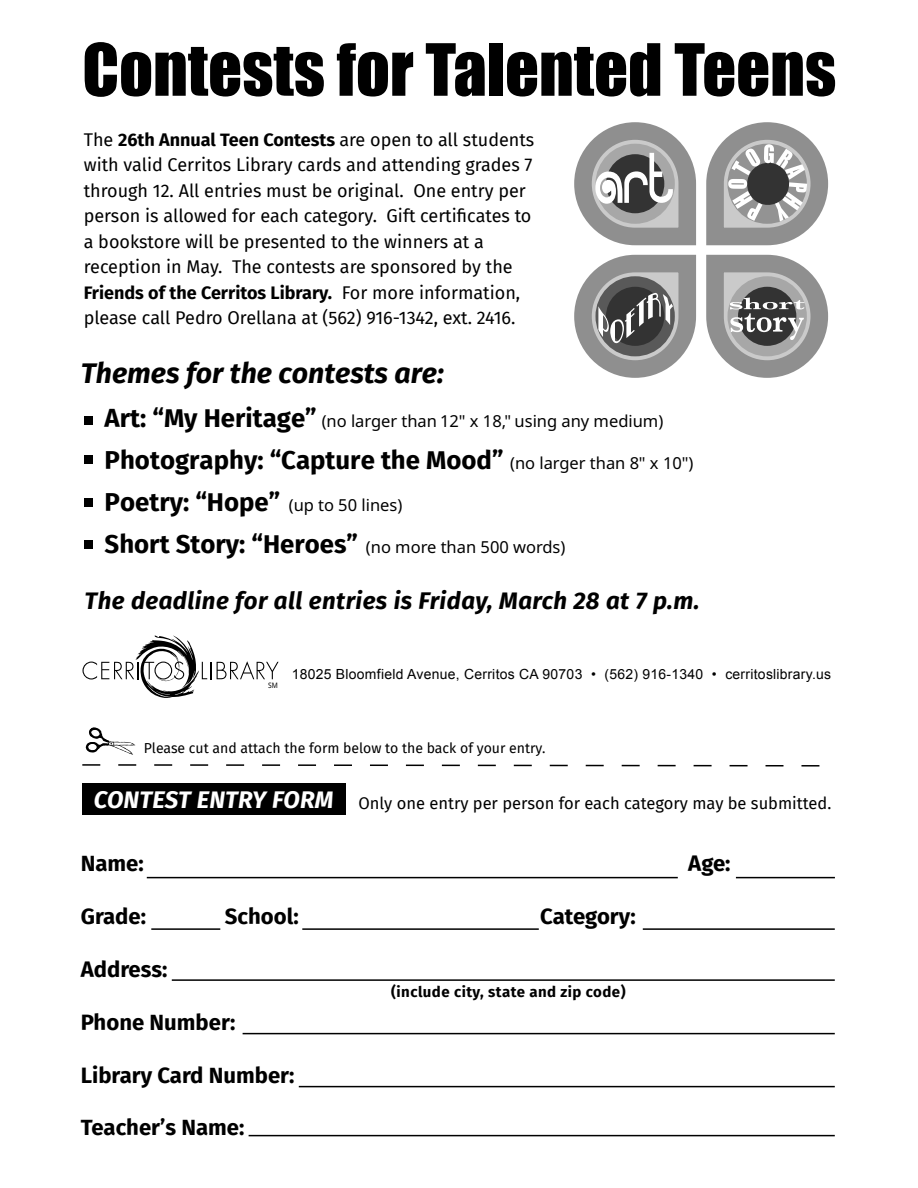
<style>
.page{position:relative;width:918px;height:1188px;background:#fff}
.page>*{position:absolute;margin:0;border:0;box-sizing:border-box;transform-origin:0 0}
.t1{font:66.45px "Impact";color:#000}
.t2{font:italic 700 28.5px "Fira Sans";color:#000}
.t3{font:700 25.8px/42px "Fira Sans";color:#000}
.t4{font:italic 700 24px "Fira Sans";letter-spacing:.02em;color:#000}
.t5{font:italic 700 24px "Fira Sans";letter-spacing:.01em;color:#fff}
.t6{font:700 22.05px "Fira Sans";color:#000}
.t7{font:18px/25.5px "Fira Sans";color:#000}
.t8{font:16.5px "Noto Sans";color:#000}
.t9{font:16.5px "Fira Sans";color:#000}
.t10{font:700 15px "Fira Sans";letter-spacing:.03em;color:#000}
.t11{font:14.1px "Fira Sans";color:#000}
.t12{font:13.95px "Arial";letter-spacing:.02em;color:#000}
.t13{font:7.5px "Noto Sans";color:#000;scale:.9 1}
.s1{font-weight:700}
.s2{font-family:"Fira Sans";font-weight:700;font-size:25.8px}
.s3{font-family:"Noto Sans";font-weight:400;font-size:16.5px}
</style>
<div class="page">
<svg style="left:82px;top:635px;width:197px;height:63px"></svg>
<div style="left:82px;top:784px;width:264px;height:31px;background:#000"></div>
<svg style="left:574px;top:122px;width:255px;height:256px"></svg>
<svg style="left:86px;top:727px;width:49px;height:28px"></svg>
<svg style="left:82px;top:764px;width:738px;height:3px"></svg>
<hr style="left:736px;top:877px;width:99px;height:1px;background:#000">
<hr style="left:147px;top:877px;width:531px;height:1px;background:#000">
<hr style="left:172px;top:979px;width:663px;height:2px;background:#000">
<hr style="left:243px;top:1033px;width:592px;height:1px;background:#000">
<hr style="left:249px;top:1135px;width:586px;height:1px;background:#000">
<hr style="left:299px;top:1086px;width:536px;height:1px;background:#000">
<hr style="left:643px;top:928px;width:192px;height:2px;background:#000">
<hr style="left:151px;top:928px;width:69px;height:2px;background:#000">
<hr style="left:302px;top:928px;width:237px;height:2px;background:#000">
<div style="left:84px;top:416px;width:9px;height:9px;background:#000"></div>
<div style="left:84px;top:455px;width:9px;height:9px;background:#000"></div>
<div style="left:84px;top:498px;width:9px;height:9px;background:#000"></div>
<div style="left:84px;top:540px;width:9px;height:9px;background:#000"></div>
<h1 class="t1" style="left:82px;top:18px;width:756px">Contests for Talented Teens</h1>
<p class="t7" style="left:84px;top:126px;width:452px">The <span class="s1">26th Annual Teen Contests</span> are open to all students with valid Cerritos Library cards and attending grades 7 through 12. All entries must be original. One entry per person is allowed for each category. Gift certificates to a bookstore will be presented to the winners at a reception in May. The contests are sponsored by the <span class="s1">Friends of the Cerritos Library.</span> For more information, please call Pedro Orellana at (562) 916-1342, ext. 2416.</p>
<h2 class="t2" style="left:81px;top:349px;width:365px">Themes for the contests are:</h2>
<p class="t8" style="left:105px;top:411px;width:560px"><span class="s2">Art: “My Heritage”</span> (no larger than 12" x 18," using any medium)</p>
<h3 class="t3" style="left:105px;top:437px;width:590px">Photography: “Capture the Mood” <span class="s3">(no larger than 8" x 10")<br></span>Poetry: “Hope” <span class="s3">(up to 50 lines)</span></h3>
<p class="t8" style="left:105px;top:537px;width:462px"><span class="s2">Short Story: “Heroes”</span> (no more than 500 words)</p>
<h3 class="t4" style="left:85px;top:580px;width:617px">The deadline for all entries is Friday, March 28 at 7 p.m.</h3>
<p class="t13" style="left:268px;top:681px;width:12px">SM</p>
<p class="t12" style="left:292px;top:665px;width:541px">18025 Bloomfield Avenue, Cerritos CA 90703 • (562) 916-1340 • cerritoslibrary.us</p>
<p class="t11" style="left:144px;top:737px;width:403px">Please cut and attach the form below to the back of your entry.</p>
<h3 class="t5" style="left:94px;top:779px;width:241px">CONTEST ENTRY FORM</h3>
<p class="t6" style="left:81px;top:845px;width:65px">Name:</p>
<p class="t9" style="left:358px;top:790px;width:474px">Only one entry per person for each category may be submitted.</p>
<p class="t6" style="left:688px;top:845px;width:44px">Age:</p>
<p class="t6" style="left:81px;top:898px;width:67px">Grade:</p>
<p class="t6" style="left:225px;top:898px;width:75px">School:</p>
<p class="t6" style="left:540px;top:898px;width:97px">Category:</p>
<p class="t6" style="left:81px;top:951px;width:88px">Address:</p>
<p class="t10" style="left:391px;top:980px;width:236px">(include city, state and zip code)</p>
<p class="t6" style="left:81px;top:1004px;width:156px">Phone Number:</p>
<p class="t6" style="left:81px;top:1057px;width:215px">Library Card Number:</p>
<p class="t6" style="left:81px;top:1109px;width:165px">Teacher’s Name:</p>
</div>
